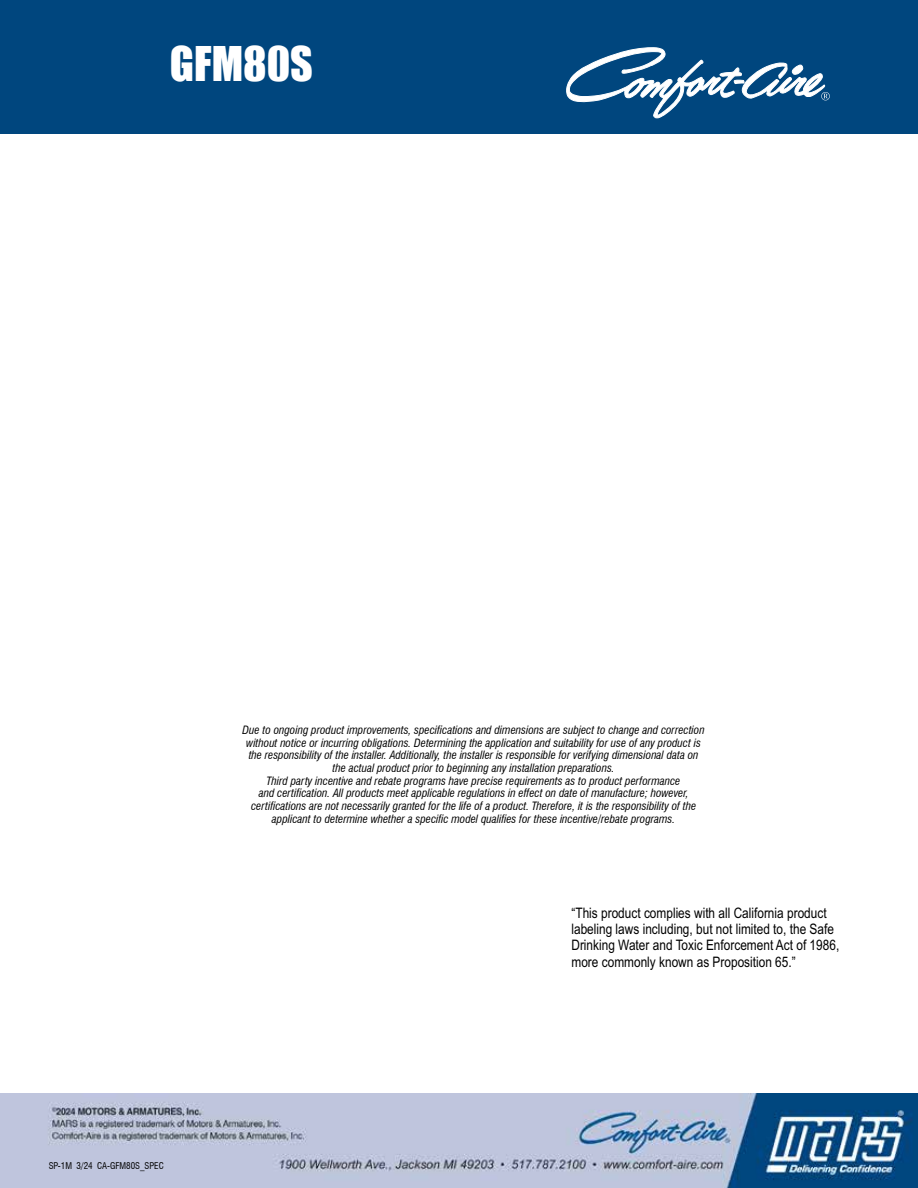
<style>
.page{position:relative;width:918px;height:1188px;background:#fff}
.page>*{position:absolute;margin:0;border:0;box-sizing:border-box;transform-origin:0 0}
.t1{font:43.95px "Impact";color:#fff}
.t2{font:14.4px/16.4px "Arial Narrow";color:#000}
.t3{font:italic condensed 11.25px/12.6px "Swiss 721 BT";color:#000;text-align:center}
.t4{font:condensed 9px "Swiss 721 BT";color:#000}
</style>
<div class="page">
<div style="left:0;top:0;width:918px;height:133px;background:#00467e"></div>
<svg style="left:566px;top:47px;width:264px;height:71px"></svg>
<img style="left:0;top:1093px;width:918px;height:95px">
<h1 class="t1" style="left:170px;top:30px;width:145px">GFM80S</h1>
<p class="t4" style="left:49px;top:1161px;width:117px">SP-1M 3/24 CA-GFM80S_SPEC</p>
<p class="t3" style="left:243px;top:724px;width:464px">Due to ongoing product improvements, specifications and dimensions are subject to change and correction without notice or incurring obligations. Determining the application and suitability for use of any product is the responsibility of the installer. Additionally, the installer is responsible for verifying dimensional data on the actual product prior to beginning any installation preparations.<br>Third party incentive and rebate programs have precise requirements as to product performance<br>and certification. All products meet applicable regulations in effect on date of manufacture; however, certifications are not necessarily granted for the life of a product. Therefore, it is the responsibility of the applicant to determine whether a specific model qualifies for these incentive/rebate programs.</p>
<p class="t2" style="left:571px;top:904px;width:269px">“This product complies with all California product labeling laws including, but not limited to, the Safe Drinking Water and Toxic Enforcement Act of 1986, more commonly known as Proposition 65.”</p>
</div>
